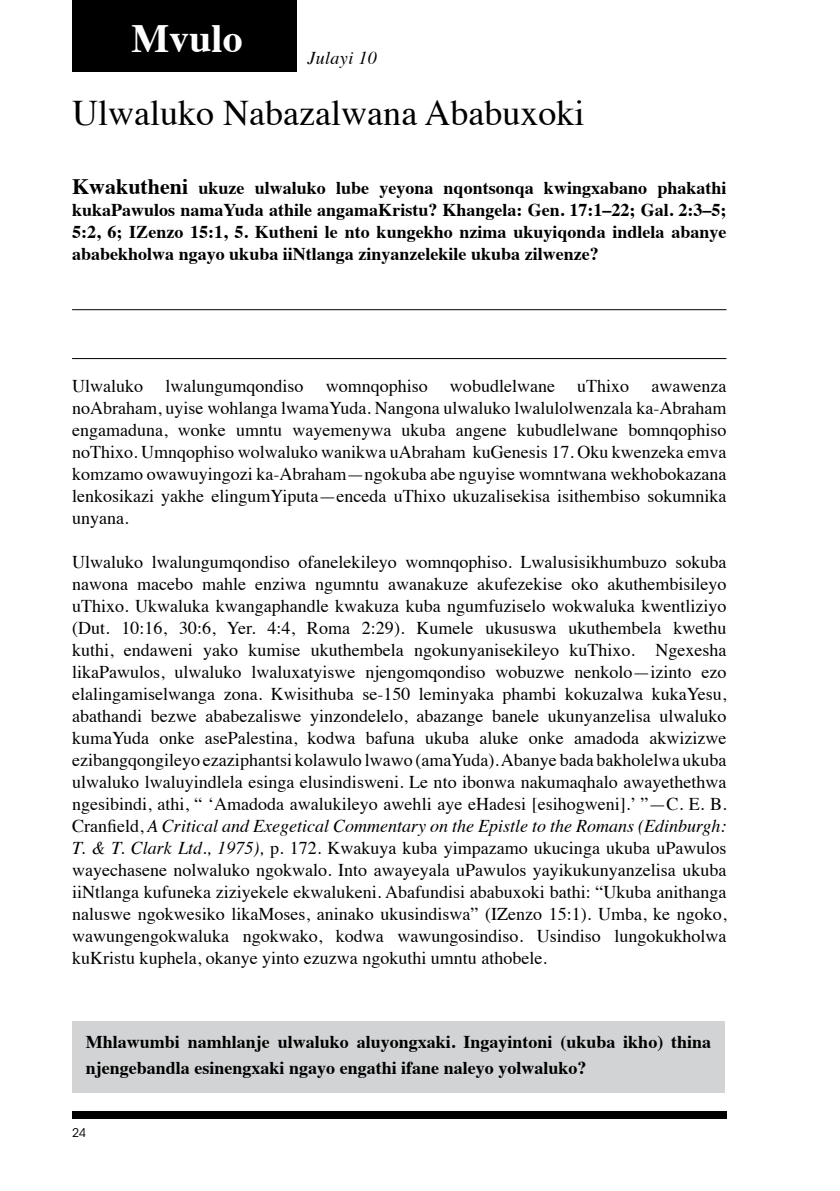
<style>
.page{position:relative;width:840px;height:1191px;background:#fff}
.page>*{position:absolute;margin:0;border:0;box-sizing:border-box;transform-origin:0 0}
.t1{font:700 40px "Times";color:#fff}
.t2{font:36px "Times";color:#000}
.t3{font:18px/22px "Times";color:#000;text-align:justify}
.t4{font:700 18px/22px "Times";color:#000;text-align:justify}
.t5{font:italic 18px "Times";letter-spacing:.02em;color:#000}
.t6{font:12px "ITC Avant Garde Std";color:#000}
.s1{font-size:22px}
.s2{font-style:italic}
</style>
<div class="page">
<div style="left:72px;top:1111px;width:654px;height:8px;background:#000"></div>
<div style="left:72px;top:0;width:225px;height:71px;background:#000"></div>
<hr style="left:72px;top:309px;width:654px;height:1px;background:#000">
<hr style="left:72px;top:358px;width:654px;height:1px;background:#000">
<div style="left:72px;top:1020px;width:652px;height:72px;background:#d1d3d4"></div>
<h1 class="t1" style="left:131px;top:0;width:113px">Mvulo</h1>
<p class="t5" style="left:307px;top:42px;width:71px">Julayi 10</p>
<h2 class="t2" style="left:72px;top:80px;width:513px">Ulwaluko Nabazalwana Ababuxoki</h2>
<p class="t4" style="left:72px;top:175px;width:655px"><span class="s1">Kwakutheni</span> ukuze ulwaluko lube yeyona nqontsonqa kwingxabano phakathi kukaPawulos namaYuda athile angamaKristu? Khangela: Gen. 17:1–22; Gal. 2:3–5; 5:2, 6; IZenzo 15:1, 5. Kutheni le nto kungekho nzima ukuyiqonda indlela abanye ababekholwa ngayo ukuba iiNtlanga zinyanzelekile ukuba zilwenze?</p>
<p class="t3" style="left:72px;top:374px;width:655px">Ulwaluko lwalungumqondiso womnqophiso wobudlelwane uThixo awawenza noAbraham, uyise wohlanga lwamaYuda. Nangona ulwaluko lwalulolwenzala ka-Abraham engamaduna, wonke umntu wayemenywa ukuba angene kubudlelwane bomnqophiso noThixo. Umnqophiso wolwaluko wanikwa uAbraham kuGenesis 17. Oku kwenzeka emva komzamo owawuyingozi ka-Abraham—ngokuba abe nguyise womntwana wekhobokazana lenkosikazi yakhe elingumYiputa—enceda uThixo ukuzalisekisa isithembiso sokumnika unyana.</p>
<p class="t3" style="left:72px;top:550px;width:655px">Ulwaluko lwalungumqondiso ofanelekileyo womnqophiso. Lwalusisikhumbuzo sokuba nawona macebo mahle enziwa ngumntu awanakuze akufezekise oko akuthembisileyo uThixo. Ukwaluka kwangaphandle kwakuza kuba ngumfuziselo wokwaluka kwentliziyo (Dut. 10:16, 30:6, Yer. 4:4, Roma 2:29). Kumele ukususwa ukuthembela kwethu kuthi, endaweni yako kumise ukuthembela ngokunyanisekileyo kuThixo. Ngexesha likaPawulos, ulwaluko lwaluxatyiswe njengomqondiso wobuzwe nenkolo—izinto ezo elalingamiselwanga zona. Kwisithuba se-150 leminyaka phambi kokuzalwa kukaYesu, abathandi bezwe ababezaliswe yinzondelelo, abazange banele ukunyanzelisa ulwaluko kumaYuda onke asePalestina, kodwa bafuna ukuba aluke onke amadoda akwizizwe ezibangqongileyo ezaziphantsi kolawulo lwawo (amaYuda). Abanye bada bakholelwa ukuba ulwaluko lwaluyindlela esinga elusindisweni. Le nto ibonwa nakumaqhalo awayethethwa ngesibindi, athi, “ ‘Amadoda awalukileyo awehli aye eHadesi [esihogweni].’ ”—C. E. B.<br>Cranfield, <span class="s2">A Critical and Exegetical Commentary on the Epistle to the Romans (Edinburgh:<br>T. &amp; T. Clark Ltd., 1975),</span> p. 172. Kwakuya kuba yimpazamo ukucinga ukuba uPawulos wayechasene nolwaluko ngokwalo. Into awayeyala uPawulos yayikukunyanzelisa ukuba iiNtlanga kufuneka ziziyekele ekwalukeni. Abafundisi ababuxoki bathi: “Ukuba anithanga naluswe ngokwesiko likaMoses, aninako ukusindiswa” (IZenzo 15:1). Umba, ke ngoko, wawungengokwaluka ngokwako, kodwa wawungosindiso. Usindiso lungokukholwa kuKristu kuphela, okanye yinto ezuzwa ngokuthi umntu athobele.</p>
<p class="t4" style="left:86px;top:1026px;width:626px;line-height:26px">Mhlawumbi namhlanje ulwaluko aluyongxaki. Ingayintoni (ukuba ikho) thina njengebandla esinengxaki ngayo engathi ifane naleyo yolwaluko?</p>
<p class="t6" style="left:72px;top:1125px;width:15px">24</p>
</div>
